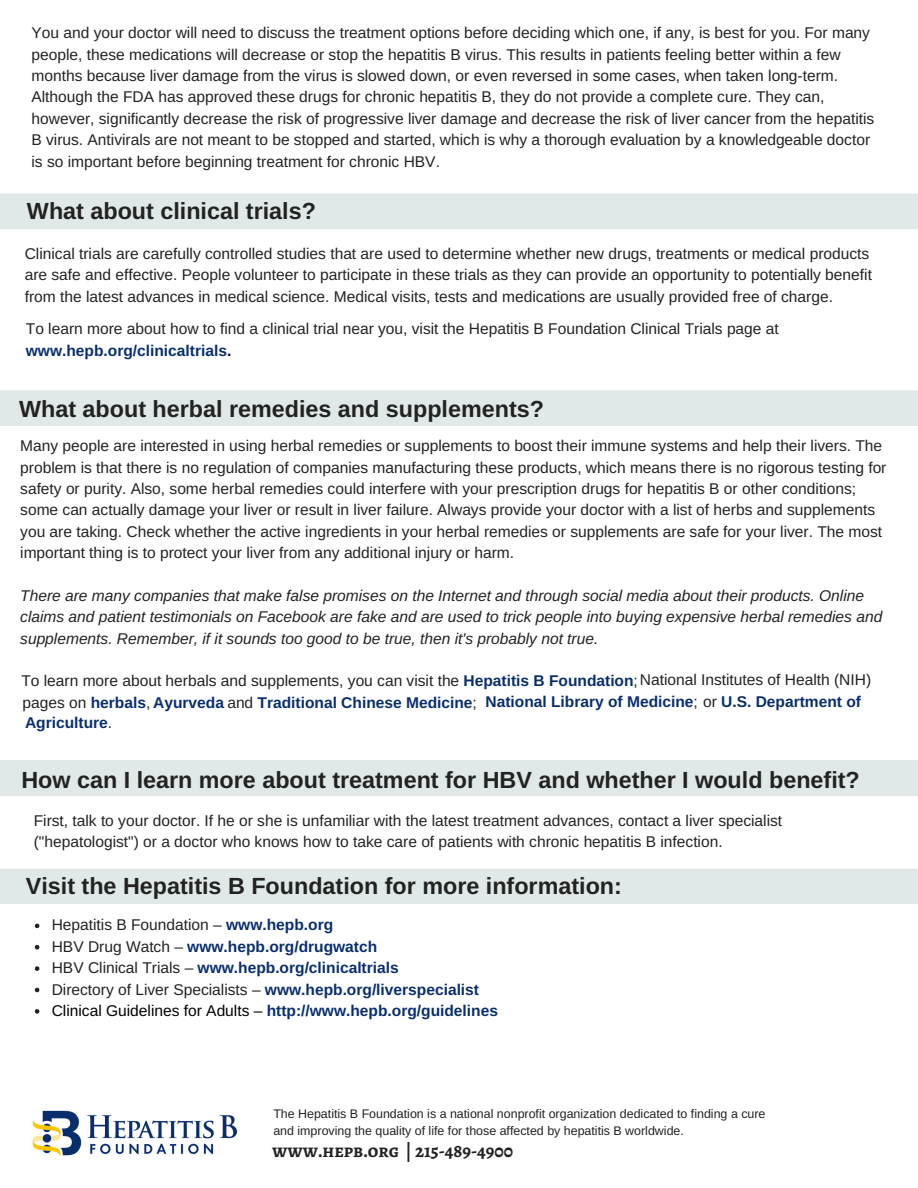
<style>
.page{position:relative;width:918px;height:1188px;background:#fff}
.page>*{position:absolute;margin:0;border:0;box-sizing:border-box;transform-origin:0 0}
.t1{font:700 23.4px "Arimo";color:#222}
.t2{font:700 18.75px "Alegreya SC";color:#222}
.t3{font:15.6px/21.3px "Arimo";color:#222}
.t4{font:700 15.6px/21.3px "Arimo";color:#092e6e}
.t5{font:italic 15.6px/21.3px "Arimo";color:#222}
.t6{font:12.45px/16.8px "Arimo";color:#222}
.s1{font-weight:700;color:#092e6e}
.s2{font-weight:700;color:#000}
.s3{font-weight:400;color:#222}
.s4{font-weight:400;color:#000}
</style>
<div class="page">
<div style="left:0;top:194px;width:918px;height:35px;background:#e1e8e8"></div>
<img style="left:32px;top:1110px;width:205px;height:46px">
<div style="left:0;top:390px;width:918px;height:36px;background:#e1e8e8"></div>
<div style="left:0;top:868px;width:918px;height:36px;background:#e1e8e8"></div>
<svg style="left:35px;top:924px;width:4px;height:4px"></svg>
<svg style="left:35px;top:945px;width:4px;height:5px"></svg>
<svg style="left:35px;top:966px;width:4px;height:5px"></svg>
<svg style="left:35px;top:988px;width:4px;height:4px"></svg>
<svg style="left:35px;top:1009px;width:4px;height:5px"></svg>
<div style="left:0;top:760px;width:918px;height:36px;background:#e1e8e8"></div>
<p class="t3" style="left:31px;top:22px;width:844px">You and your doctor will need to discuss the treatment options before deciding which one, if any, is best for you. For many people, these medications will decrease or stop the hepatitis B virus. This results in patients feeling better within a few months because liver damage from the virus is slowed down, or even reversed in some cases, when taken long-term.<br>Although the FDA has approved these drugs for chronic hepatitis B, they do not provide a complete cure. They can, however, significantly decrease the risk of progressive liver damage and decrease the risk of liver cancer from the hepatitis B virus. Antivirals are not meant to be stopped and started, which is why a thorough evaluation by a knowledgeable doctor is so important before beginning treatment for chronic HBV.</p>
<h1 class="t1" style="left:27px;top:198px;width:290px">What about clinical trials?</h1>
<p class="t3" style="left:25px;top:243px;width:849px">Clinical trials are carefully controlled studies that are used to determine whether new drugs, treatments or medical products are safe and effective. People volunteer to participate in these trials as they can provide an opportunity to potentially benefit from the latest advances in medical science. Medical visits, tests and medications are usually provided free of charge.</p>
<p class="t3" style="left:26px;top:318px;width:754px">To learn more about how to find a clinical trial near you, visit the Hepatitis B Foundation Clinical Trials page at <span class="s1">www.hepb.org/clinicaltrials</span><span class="s2">.</span></p>
<h1 class="t1" style="left:19px;top:396px;width:526px">What about herbal remedies and supplements?</h1>
<p class="t3" style="left:20px;top:435px;width:868px">Many people are interested in using herbal remedies or supplements to boost their immune systems and help their livers. The problem is that there is no regulation of companies manufacturing these products, which means there is no rigorous testing for safety or purity. Also, some herbal remedies could interfere with your prescription drugs for hepatitis B or other conditions; some can actually damage your liver or result in liver failure. Always provide your doctor with a list of herbs and supplements you are taking. Check whether the active ingredients in your herbal remedies or supplements are safe for your liver. The most important thing is to protect your liver from any additional injury or harm.</p>
<p class="t5" style="left:20px;top:585px;width:864px">There are many companies that make false promises on the Internet and through social media about their products. Online claims and patient testimonials on Facebook are fake and are used to trick people into buying expensive herbal remedies and supplements. Remember, if it sounds too good to be true, then it's probably not true.</p>
<p class="t4" style="left:21px;top:670px;width:851px;line-height:20.9px"><span class="s3">To learn more about herbals and supplements, you can visit the</span> Hepatitis B Foundation<span class="s3">;National Institutes of Health (NIH) pages on</span> herbals<span class="s3">,</span> Ayurveda <span class="s3">and</span> Traditional Chinese Medicine<span class="s3">;</span> National Library of Medicine<span class="s3">; or</span> U.S. Department of<br>Agriculture<span class="s3">.</span></p>
<h1 class="t1" style="left:21px;top:766px;width:840px">How can I learn more about treatment for HBV and whether I would benefit?</h1>
<p class="t3" style="left:34px;top:810px;width:750px">First, talk to your doctor. If he or she is unfamiliar with the latest treatment advances, contact a liver specialist ("hepatologist") or a doctor who knows how to take care of patients with chronic hepatitis B infection.</p>
<h1 class="t1" style="left:26px;top:873px;width:598px">Visit the Hepatitis B Foundation for more information:</h1>
<p class="t4" style="left:52px;top:914px;width:448px"><span class="s3">Hepatitis B Foundation –</span> www.hepb.org<br><span class="s3">HBV Drug Watch –</span> www.hepb.org/drugwatch<br><span class="s3">HBV Clinical Trials –</span> www.hepb.org/clinicaltrials<br><span class="s3">Directory of Liver Specialists –</span> www.hepb.org/liverspecialist <span class="s4">Clinical Guidelines for Adults –</span> http://www.hepb.org/guidelines</p>
<p class="t6" style="left:273px;top:1106px;width:494px">The Hepatitis B Foundation is a national nonprofit organization dedicated to finding a cure and improving the quality of life for those affected by hepatitis B worldwide.</p>
<p class="t2" style="left:272px;top:1137px;width:243px">www.hepb.org | 215-489-4900</p>
</div>
